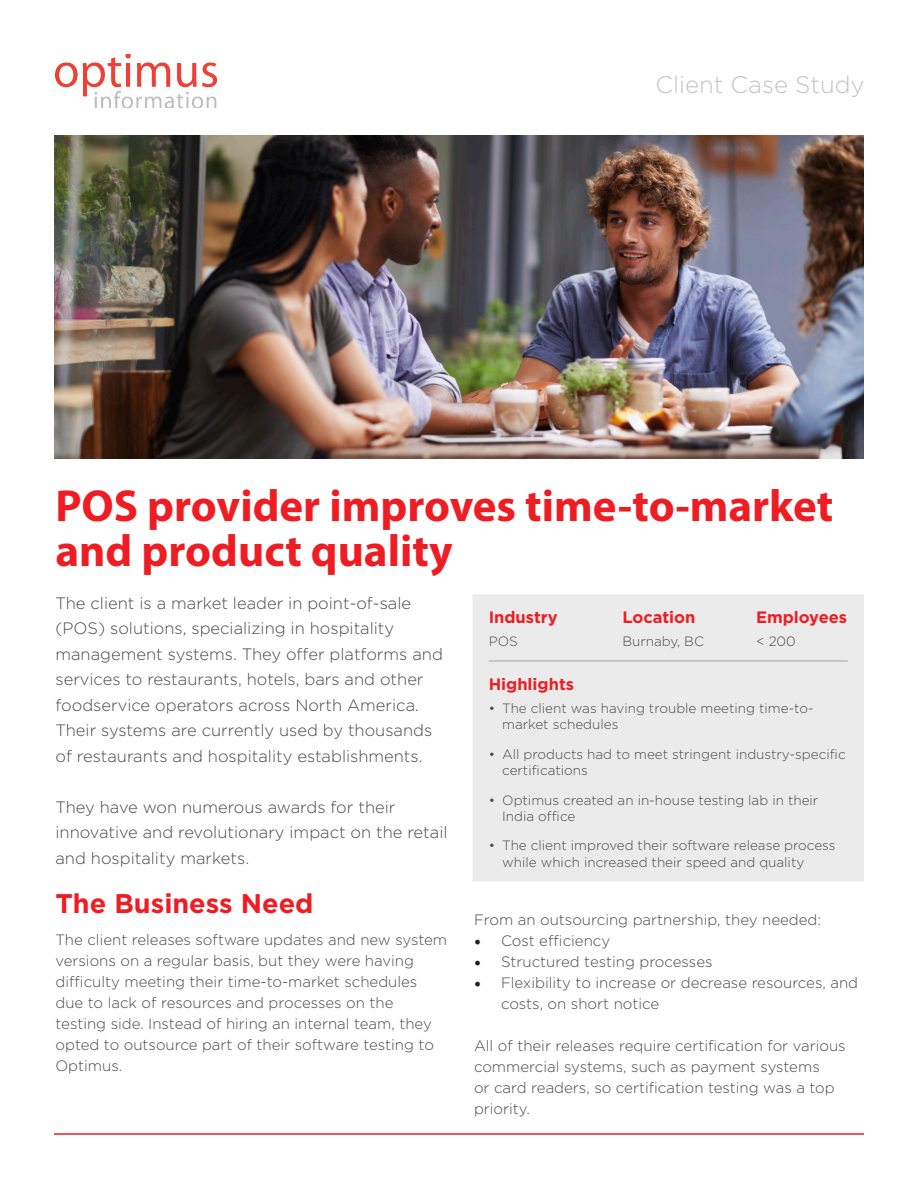
<style>
.page{position:relative;width:918px;height:1188px;background:#fff}
.page>*{position:absolute;margin:0;border:0;box-sizing:border-box;transform-origin:0 0}
.t1{font:700 45px/45px "Myriad Pro";color:#ee1d23}
.t2{font:700 27px "Gotham";color:#ee1d23}
.t3{font:300 24px "Gotham";color:#c3c3c3}
.t4{font:300 16.5px/25.5px "Gotham";color:#484948}
.t5{font:700 16.5px "Gotham";color:#ee1d23}
.t6{font:300 15px/21px "Gotham";color:#484948}
.t7{font:300 13.5px/16.2px "Gotham";color:#484948}
.s1{font-family:"Minion Pro";font-weight:400;font-size:18px;color:#231f20}
</style>
<div class="page">
<div style="left:472px;top:594px;width:392px;height:287px;background:#ebebec"></div>
<img style="left:56px;top:54px;width:160px;height:54px">
<hr style="left:54px;top:1133px;width:810px;height:2px;background:#ee1d23">
<img style="left:54px;top:135px;width:810px;height:324px">
<hr style="left:489px;top:661px;width:359px;height:1px;background:#a1a09f">
<p class="t3" style="left:655px;top:71px;width:211px">Client Case Study</p>
<p class="t1" style="left:56px;top:482px;width:779px">POS provider improves time-to-market and product quality</p>
<p class="t5" style="left:489px;top:607px;width:71px">Industry</p>
<p class="t7" style="left:489px;top:633px;width:31px">POS</p>
<p class="t4" style="left:56px;top:590px;width:389px">The client is a market leader in point-of-sale (POS) solutions, specializing in hospitality management systems. They offer platforms and services to restaurants, hotels, bars and other foodservice operators across North America.<br>Their systems are currently used by thousands of restaurants and hospitality establishments.</p>
<p class="t4" style="left:56px;top:794px;width:394px">They have won numerous awards for their innovative and revolutionary impact on the retail and hospitality markets.</p>
<p class="t2" style="left:56px;top:888px;width:259px">The Business Need</p>
<p class="t6" style="left:56px;top:929px;width:393px">The client releases software updates and new system versions on a regular basis, but they were having difficulty meeting their time-to-market schedules due to lack of resources and processes on the testing side. Instead of hiring an internal team, they opted to outsource part of their software testing to Optimus.</p>
<p class="t5" style="left:622px;top:607px;width:75px">Location</p>
<p class="t7" style="left:622px;top:633px;width:83px">Burnaby, BC</p>
<p class="t5" style="left:756px;top:607px;width:93px">Employees</p>
<p class="t7" style="left:756px;top:633px;width:41px">&lt; 200</p>
<p class="t5" style="left:489px;top:674px;width:87px">Highlights</p>
<p class="t7" style="left:502px;top:700px;width:313px;text-indent:-14px">• The client was having trouble meeting time-to&shy;market schedules</p>
<p class="t7" style="left:502px;top:746px;width:345px;text-indent:-14px">• All products had to meet stringent industry-specific certifications</p>
<p class="t7" style="left:502px;top:792px;width:318px;text-indent:-14px">• Optimus created an in-house testing lab in their<br>India office</p>
<p class="t7" style="left:502px;top:837px;width:335px;text-indent:-14px">• The client improved their software release process while which increased their speed and quality</p>
<p class="t6" style="left:474px;top:909px;width:349px">From an outsourcing partnership, they needed:</p>
<p class="t6" style="left:474px;top:930px;width:138px"><span class="s1">•</span> Cost efficiency</p>
<p class="t6" style="left:474px;top:951px;width:240px"><span class="s1">•</span> Structured testing processes</p>
<p class="t6" style="left:501px;top:972px;width:359px;text-indent:-27px"><span class="s1">•</span> Flexibility to increase or decrease resources, and costs, on short notice</p>
<p class="t6" style="left:474px;top:1035px;width:373px">All of their releases require certification for various commercial systems, such as payment systems<br>or card readers, so certification testing was a top priority.</p>
</div>
